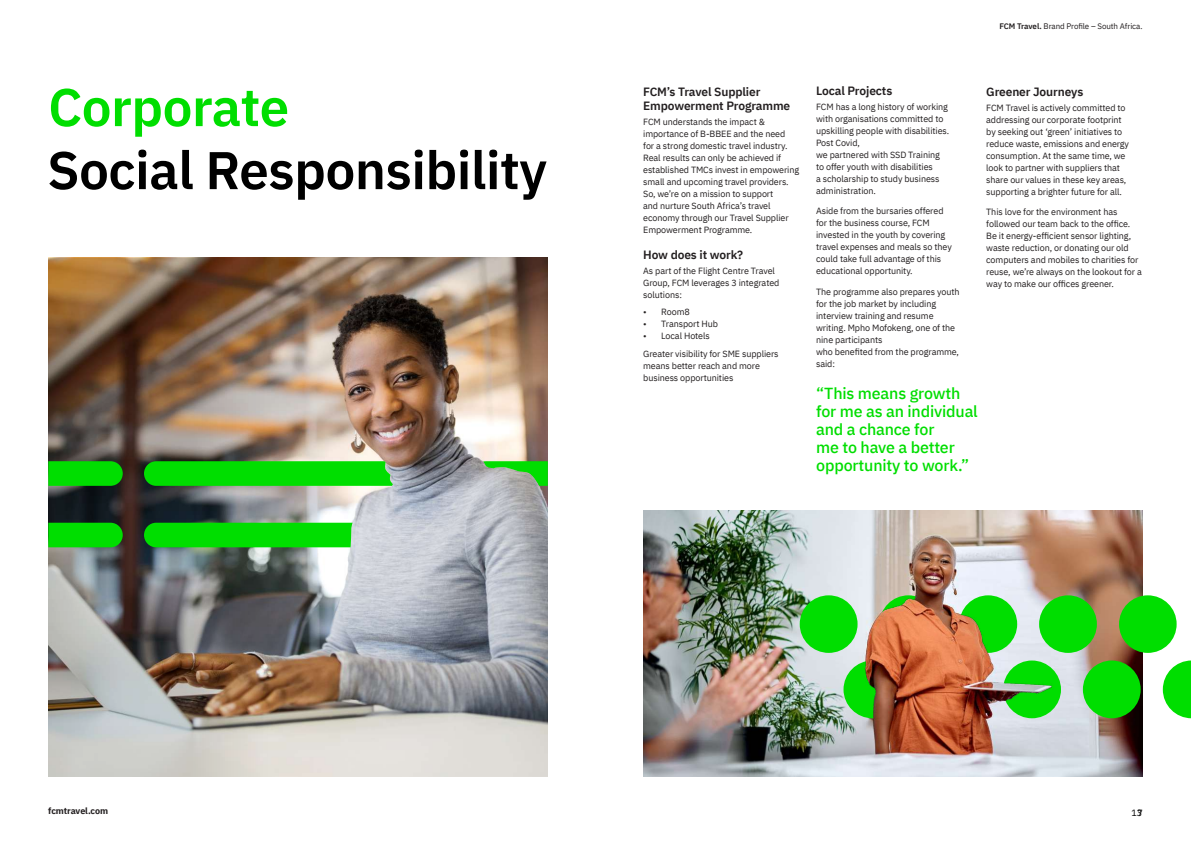
<style>
.page{position:relative;width:1191px;height:842px;background:#fff}
.page>*{position:absolute;margin:0;border:0;box-sizing:border-box;transform-origin:0 0}
.t1{font:600 53px "IBM Plex Sans";letter-spacing:-.01em;color:#000}
.t2{font:600 53px "IBM Plex Sans";letter-spacing:-.01em;color:#00de00}
.t3{font:500 16px/18px "IBM Plex Sans";letter-spacing:-.01em;color:#00de00}
.t4{font:600 12px/14px "IBM Plex Sans";letter-spacing:-.01em;color:#231f20}
.t5{font:9px/12px "IBM Plex Sans";letter-spacing:-.01em;color:#231f20}
.t6{font:700 9px "IBM Plex Sans";letter-spacing:-.01em;color:#231f20}
.t7{font:9px "IBM Plex Sans";color:#000}
.t8{font:8px "IBM Plex Sans";letter-spacing:-.01em;color:#231f20}
.s1{font-weight:600}
</style>
<div class="page">
<img style="left:49px;top:258px;width:499px;height:518px">
<svg style="left:48px;top:461px;width:500px;height:86px;background:#5aaa5e"></svg>
<svg style="left:1142px;top:595px;width:49px;height:123px"></svg>
<img style="left:643px;top:510px;width:499px;height:266px">
<h1 class="t2" style="left:48px;top:66px;width:242px">Corporate</h1>
<h1 class="t1" style="left:47px;top:129px;width:501px">Social Responsibility</h1>
<p class="t8" style="left:999px;top:20px;width:145px"><span class="s1">FCM Travel.</span> Brand Profile – South Africa.</p>
<h3 class="t4" style="left:643px;top:83px;width:148px">FCM’s Travel Supplier<br>Empowerment Programme</h3>
<p class="t5" style="left:643px;top:115px;width:157px">FCM understands the impact &amp; importance of B-BBEE and the need<br>for a strong domestic travel industry.<br>Real results can only be achieved if established TMCs invest in empowering small and upcoming travel providers.<br>So, we’re on a mission to support<br>and nurture South Africa’s travel economy through our Travel Supplier Empowerment Programme.</p>
<h3 class="t4" style="left:643px;top:247px;width:101px">How does it work?</h3>
<p class="t5" style="left:643px;top:264px;width:138px">As part of the Flight Centre Travel<br>Group, FCM leverages 3 integrated solutions:</p>
<p class="t5" style="left:643px;top:305px;width:48px">• Room8</p>
<p class="t5" style="left:643px;top:317px;width:76px">• Transport Hub</p>
<p class="t5" style="left:643px;top:326px;width:137px;line-height:17.7px">• Local Hotels<br>Greater visibility for SME suppliers</p>
<p class="t5" style="left:643px;top:359px;width:118px">means better reach and more business opportunities</p>
<h3 class="t4" style="left:816px;top:83px;width:78px">Local Projects</h3>
<p class="t5" style="left:816px;top:100px;width:135px">FCM has a long history of working with organisations committed to upskilling people with disabilities.<br>Post Covid,<br>we partnered with SSD Training to offer youth with disabilities<br>a scholarship to study business administration.</p>
<p class="t5" style="left:816px;top:204px;width:137px">Aside from the bursaries offered for the business course, FCM invested in the youth by covering travel expenses and meals so they could take full advantage of this educational opportunity.</p>
<p class="t5" style="left:816px;top:285px;width:145px">The programme also prepares youth for the job market by including interview training and resume writing. Mpho Mofokeng, one of the nine participants<br>who benefited from the programme, said:</p>
<h2 class="t3" style="left:816px;top:383px;width:163px">“This means growth for me as an individual and a chance for<br>me to have a better opportunity to work.”</h2>
<h3 class="t4" style="left:986px;top:83px;width:99px">Greener Journeys</h3>
<p class="t5" style="left:986px;top:101px;width:144px">FCM Travel is actively committed to addressing our corporate footprint by seeking out ‘green’ initiatives to reduce waste, emissions and energy consumption. At the same time, we look to partner with suppliers that share our values in these key areas, supporting a brighter future for all.</p>
<p class="t5" style="left:986px;top:205px;width:157px">This love for the environment has followed our team back to the office.<br>Be it energy-efficient sensor lighting, waste reduction, or donating our old computers and mobiles to charities for reuse, we’re always on the lookout for a way to make our offices greener.</p>
<p class="t6" style="left:48px;top:803px;width:61px">fcmtravel.com</p>
<p class="t7" style="left:1131px;top:805px;width:13px">1 37</p>
</div>
